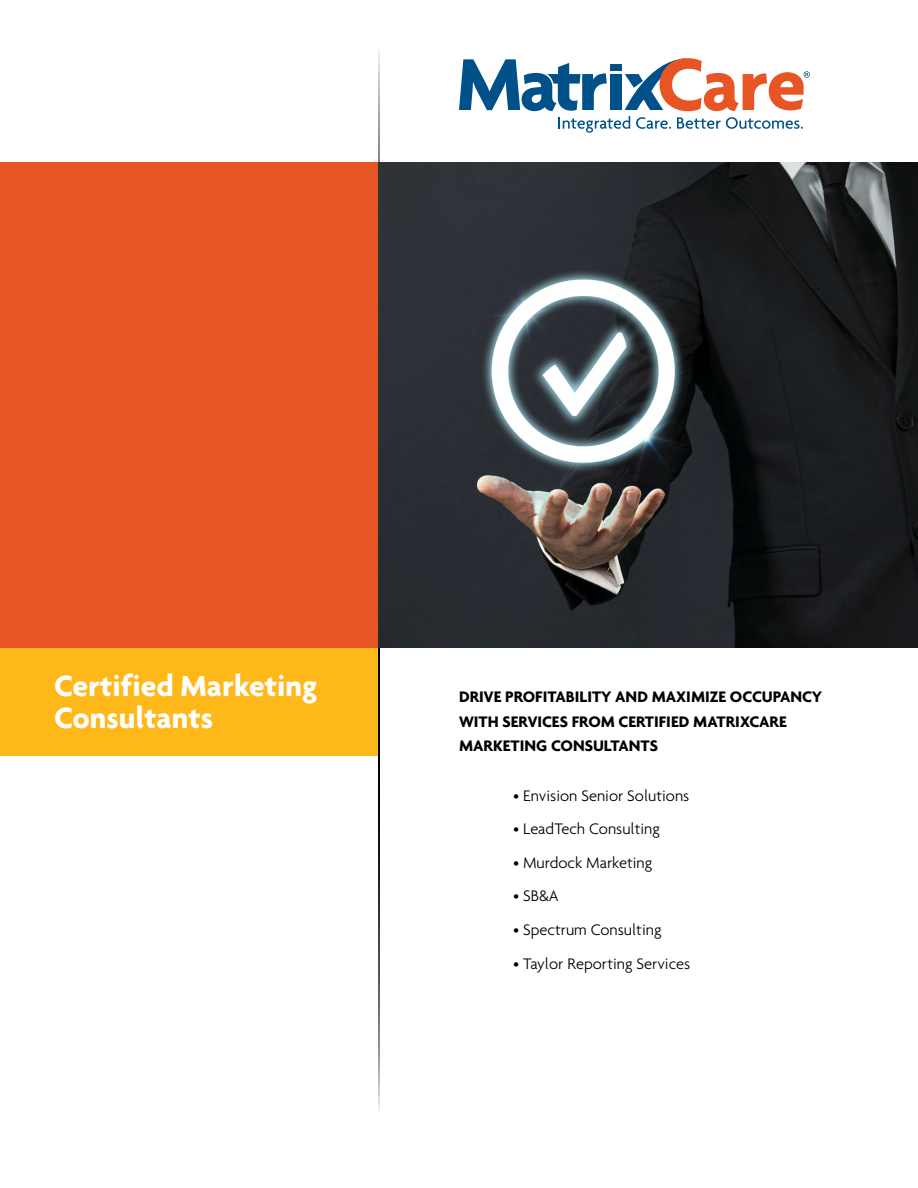
<style>
.page{position:relative;width:918px;height:1188px;background:#fff}
.page>*{position:absolute;margin:0;border:0;box-sizing:border-box;transform-origin:0 0}
.t1{font:700 31.5px/31.8px "Agenda";color:#fff}
.t2{font:300 16.5px "Agenda";color:#000}
.t3{font:700 16.5px/24.6px "Agenda";color:#000}
</style>
<div class="page">
<svg style="left:378px;top:50px;width:1px;height:1062px"></svg>
<img style="left:378px;top:162px;width:540px;height:486px">
<div style="left:0;top:162px;width:378px;height:487px;background:#e75525"></div>
<div style="left:0;top:648px;width:378px;height:108px;background:#ffb819"></div>
<svg style="left:459px;top:58px;width:351px;height:75px"></svg>
<h1 class="t1" style="left:54px;top:669px;width:265px">Certified Marketing<br>Consultants</h1>
<p class="t3" style="left:459px;top:684px;width:365px">DRIVE PROFITABILITY AND MAXIMIZE OCCUPANCY<br>WITH SERVICES FROM CERTIFIED MATRIXCARE<br>MARKETING CONSULTANTS</p>
<p class="t2" style="left:513px;top:786px;width:178px">• Envision Senior Solutions</p>
<p class="t2" style="left:513px;top:819px;width:149px">• LeadTech Consulting</p>
<p class="t2" style="left:513px;top:853px;width:141px">• Murdock Marketing</p>
<p class="t2" style="left:513px;top:886px;width:47px">• SB&amp;A</p>
<p class="t2" style="left:513px;top:920px;width:150px">• Spectrum Consulting</p>
<p class="t2" style="left:513px;top:954px;width:179px">• Taylor Reporting Services</p>
</div>
